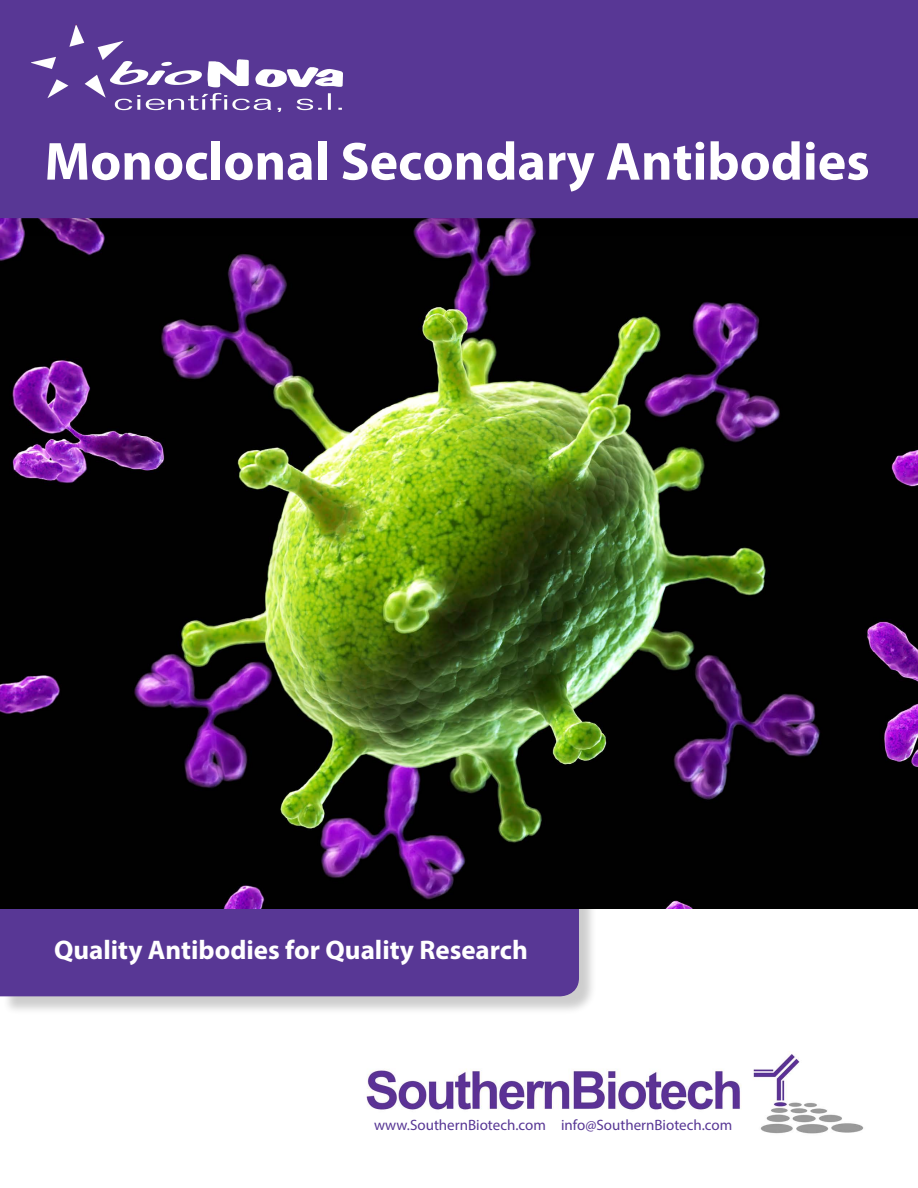
<style>
.page{position:relative;width:918px;height:1188px;background:#fff}
.page>*{position:absolute;margin:0;border:0;box-sizing:border-box;transform-origin:0 0}
.t1{font:700 54px "Myriad Pro";color:#fff}
.t2{font:700 27px "Myriad Pro";color:#fff}
.t3{font:15px "Myriad Pro";color:#583795}
</style>
<div class="page">
<div style="left:2px;top:889px;width:596px;height:126px;background:#000;opacity:.2"></div>
<div style="left:0;top:909px;width:580px;height:88px;background:#583795"></div>
<img style="left:0;top:218px;width:918px;height:691px">
<div style="left:2px;top:0;width:916px;height:237px;background:#000;opacity:.25"></div>
<div style="left:0;top:0;width:918px;height:218px;background:#583795"></div>
<img style="left:366px;top:1052px;width:498px;height:82px">
<img style="left:31px;top:25px;width:311px;height:87px">
<h1 class="t1" style="left:45px;top:126px;width:827px">Monoclonal Secondary Antibodies</h1>
<h2 class="t2" style="left:54px;top:932px;width:475px">Quality Antibodies for Quality Research</h2>
<p class="t3" style="left:374px;top:1116px;width:360px">www.SouthernBiotech.com info@SouthernBiotech.com</p>
</div>
